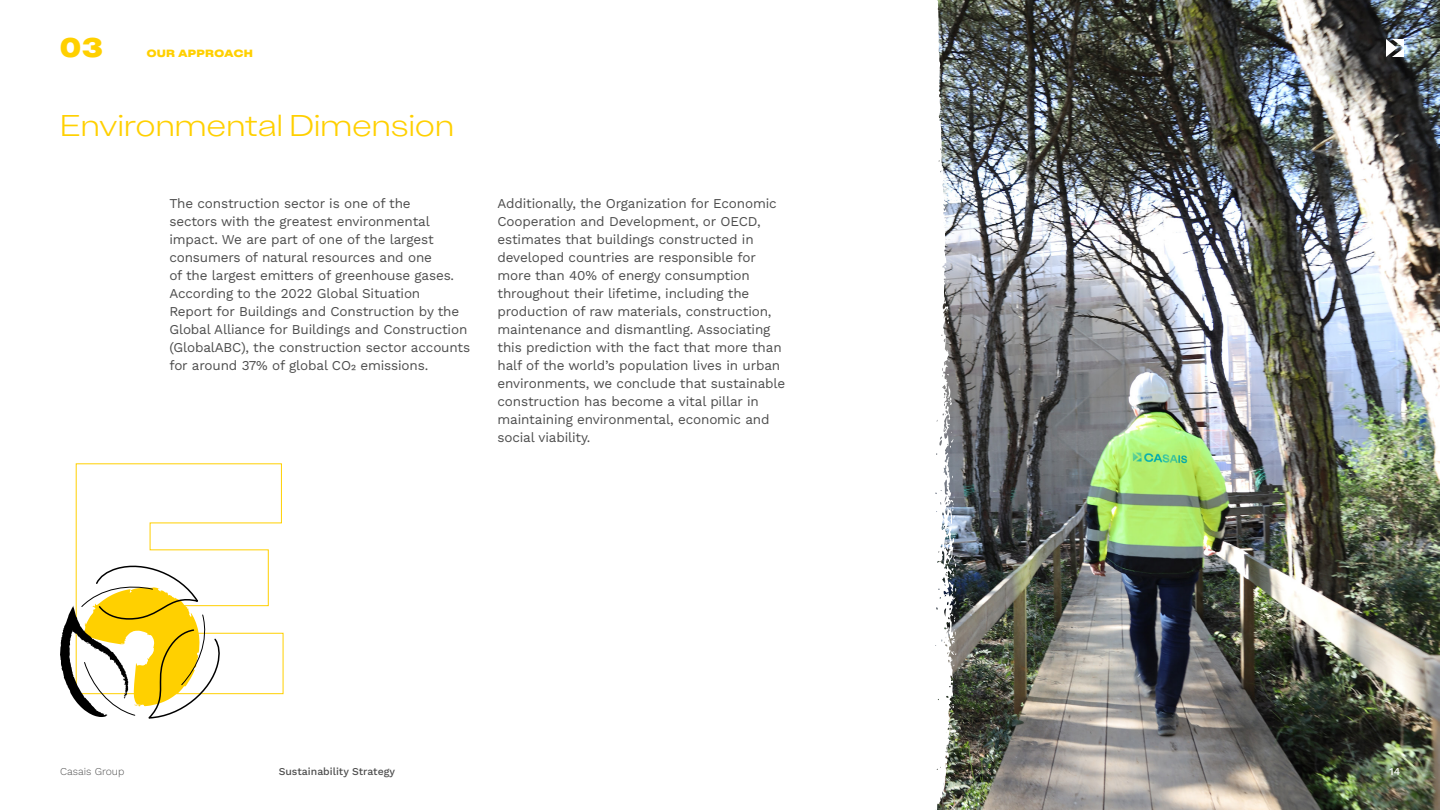
<style>
.page{position:relative;width:1440px;height:810px;background:#fff}
.page>*{position:absolute;margin:0;border:0;box-sizing:border-box;transform-origin:0 0}
.t1{font:300 30px "K Uniforma 40";color:#ffd000}
.t2{font:900 27px "K Uniforma 90";color:#ffd000}
.t3{font:13.5px/18px "Work Sans";letter-spacing:-.01em;color:#4d4d4d}
.t4{font:500 10.5px "Work Sans";color:#4d4d4d}
.t5{font:900 10.5px "K Uniforma 90";letter-spacing:.055em;color:#ffd000}
.t6{font:300 10.5px "Work Sans";color:#4d4d4d}
.t7{font:500 10.5px "Work Sans";color:#fff}
</style>
<div class="page">
<svg style="left:75px;top:463px;width:209px;height:231px"></svg>
<svg style="left:60px;top:559px;width:160px;height:160px"></svg>
<img style="left:955px;top:0;width:485px;height:810px">
<svg style="left:1386px;top:39px;width:18px;height:18px"></svg>
<img style="left:935px;top:0;width:20px;height:810px">
<svg style="left:953px;top:601px;width:4px;height:8px"></svg>
<svg style="left:951px;top:629px;width:5px;height:15px"></svg>
<svg style="left:951px;top:651px;width:5px;height:4px"></svg>
<svg style="left:954px;top:616px;width:2px;height:6px"></svg>
<svg style="left:951px;top:704px;width:3px;height:6px"></svg>
<svg style="left:952px;top:496px;width:3px;height:23px"></svg>
<svg style="left:950px;top:439px;width:3px;height:9px"></svg>
<svg style="left:947px;top:386px;width:5px;height:19px"></svg>
<svg style="left:947px;top:318px;width:2px;height:6px"></svg>
<svg style="left:945px;top:360px;width:4px;height:4px"></svg>
<svg style="left:943px;top:555px;width:13px;height:39px"></svg>
<h2 class="t2" style="left:60px;top:30px;width:44px">03</h2>
<p class="t5" style="left:147px;top:46px;width:107px">OUR APPROACH</p>
<h1 class="t1" style="left:60px;top:105px;width:396px">Environmental Dimension</h1>
<p class="t3" style="left:169px;top:194px;width:302px">The construction sector is one of the<br>sectors with the greatest environmental impact. We are part of one of the largest consumers of natural resources and one<br>of the largest emitters of greenhouse gases.<br>According to the 2022 Global Situation<br>Report for Buildings and Construction by the Global Alliance for Buildings and Construction (GlobalABC), the construction sector accounts for around 37% of global CO2 emissions.</p>
<p class="t3" style="left:498px;top:194px;width:289px">Additionally, the Organization for Economic Cooperation and Development, or OECD, estimates that buildings constructed in developed countries are responsible for more than 40% of energy consumption throughout their lifetime, including the production of raw materials, construction, maintenance and dismantling. Associating this prediction with the fact that more than half of the world’s population lives in urban environments, we conclude that sustainable construction has become a vital pillar in maintaining environmental, economic and social viability.</p>
<p class="t6" style="left:60px;top:763px;width:66px">Casais Group</p>
<p class="t4" style="left:279px;top:763px;width:118px">Sustainability Strategy</p>
<p class="t7" style="left:1390px;top:763px;width:12px">14</p>
</div>
